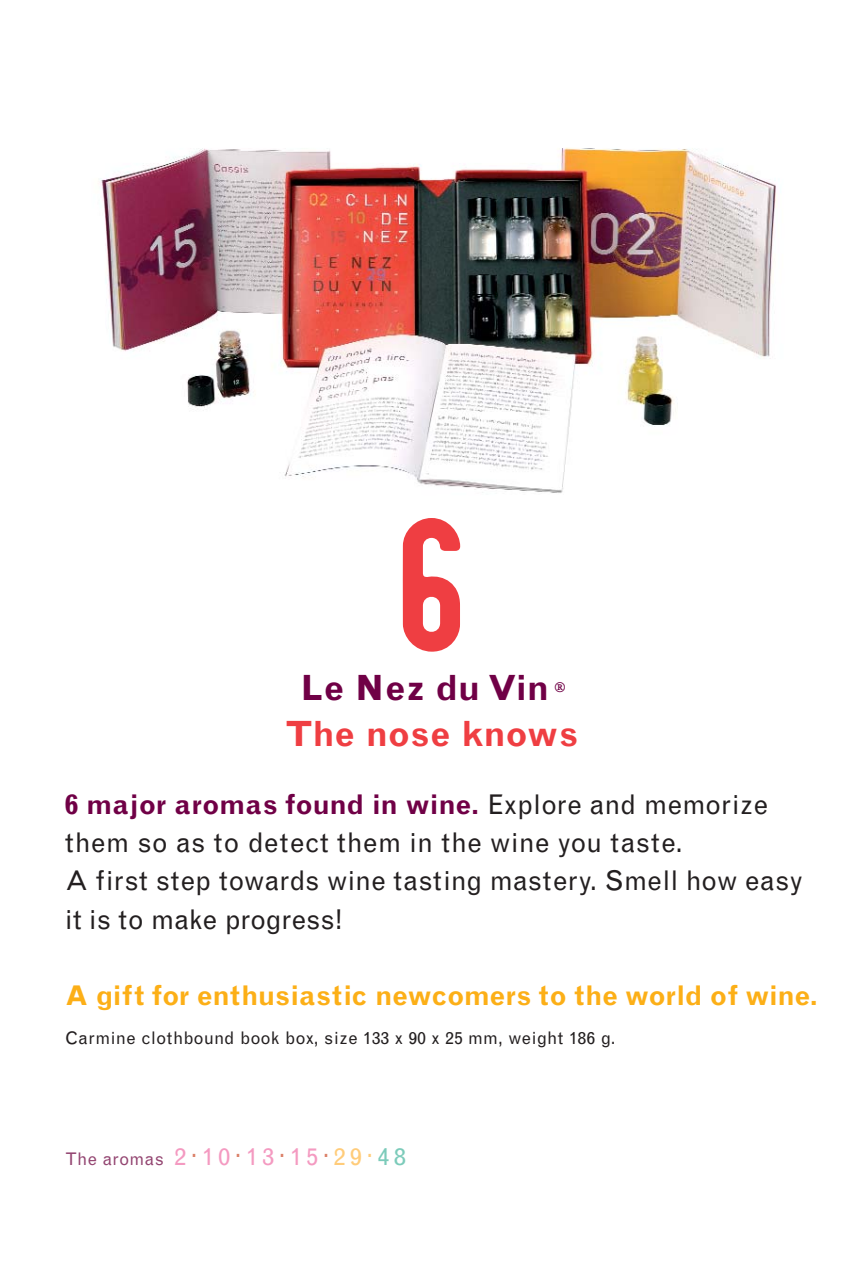
<style>
.page{position:relative;width:864px;height:1263px;background:#fff}
.page>*{position:absolute;margin:0;border:0;box-sizing:border-box;transform-origin:0 0}
.t1{font:167.1px "Barrcouleur";color:#ef3e42}
.t2{font:700 34.8px/45.3px "Grotesque";letter-spacing:-.005em;color:#ef3e42;text-align:center}
.t3{font:27.15px/38.2px "Grotesque";letter-spacing:.01em;color:#231f20}
.t4{font:700 27.15px "Grotesque";letter-spacing:.005em;color:#fcaf17}
.t5{font:17.4px "Grotesque";letter-spacing:.02em;color:#231f20}
.t6{font:17.4px "Grotesque";letter-spacing:.02em;color:#934571}
.s1{color:#700046}
.s2{font-weight:700;color:#700046}
.s3{font-size:24.3px;color:#f49ac1}
.s4{font-size:24.3px;color:#ffcc7a}
.s5{font-size:24.3px;color:#7ccbba}
</style>
<div class="page">
<img style="left:100px;top:147px;width:676px;height:346px">
<h1 class="t1" style="left:390px;top:496px;width:86px">6</h1>
<p class="t2" style="left:285px;top:668px;width:294px"><span class="s1">Le Nez du Vin</span> <sup>®<br></sup>The nose knows</p>
<p class="t3" style="left:65px;top:787px;width:739px"><span class="s2">6 major aromas found in wine.</span> Explore and memorize them so as to detect them in the wine you taste.<br>A first step towards wine tasting mastery. Smell how easy it is to make progress!</p>
<p class="t4" style="left:65px;top:986px;width:755px">A gift for enthusiastic newcomers to the world of wine.</p>
<p class="t5" style="left:65px;top:1031px;width:552px">Carmine clothbound book box, size 133 x 90 x 25 mm, weight 186 g.</p>
<p class="t6" style="left:65px;top:1152px;width:342px">The aromas <span class="s3">2</span><sup>.</sup><span class="s3">10</span><sup>.</sup><span class="s3">13</span><sup>.</sup><span class="s3">15</span><sup>.</sup><span class="s4">29</span><sup>.</sup><span class="s5">48</span></p>
</div>
